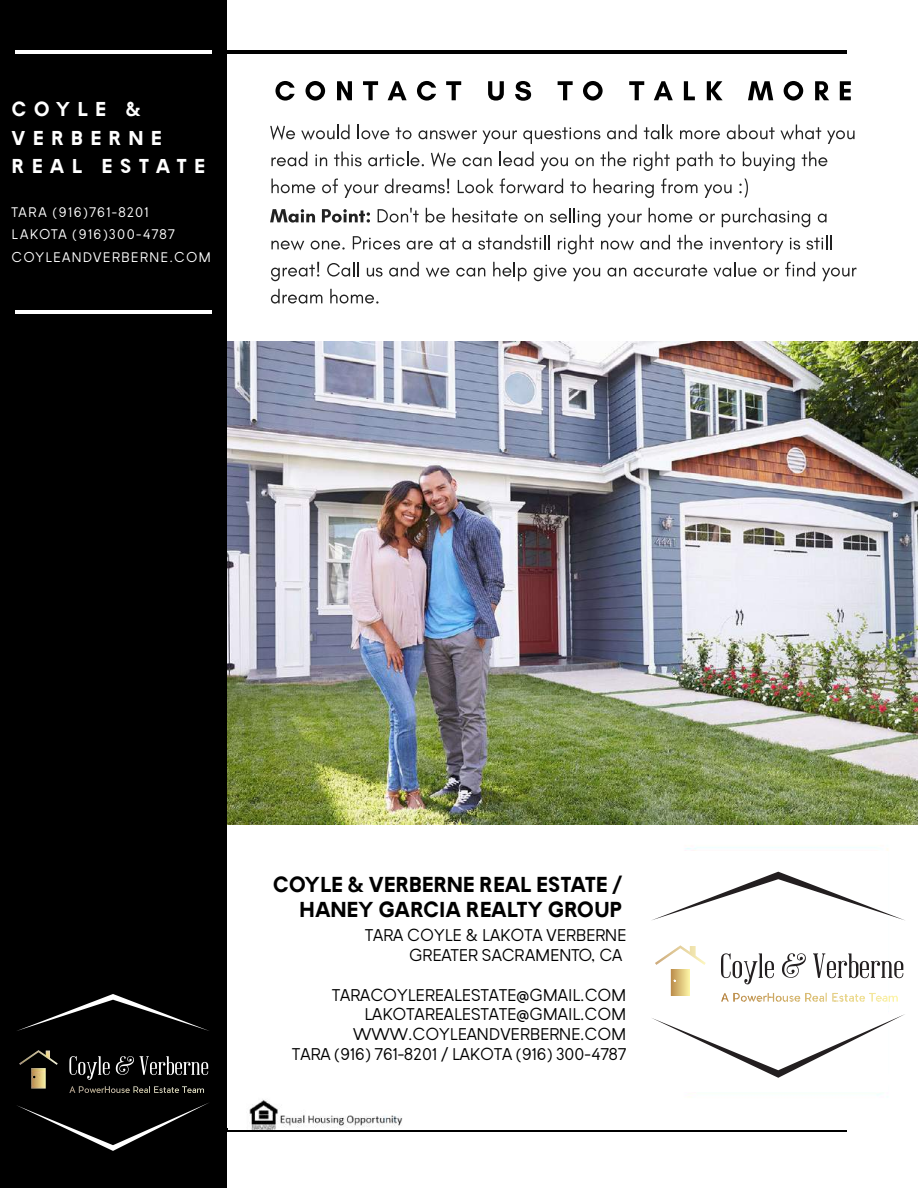
<style>
.page{position:relative;width:918px;height:1188px;background:#fff}
.page>*{position:absolute;margin:0;border:0;box-sizing:border-box;transform-origin:0 0}
.t1{font:900 21px/25.2px "TG Neuramatica";color:#000;text-align:right}
.t2{font:900 19.5px/28.5px "TG Neuramatica";letter-spacing:.38em;color:#fff}
.t3{font:16.5px/19.8px "TG Neuramatica";color:#000;text-align:right}
.t4{font:13.5px/22.5px "TG Neuramatica";letter-spacing:.1em;color:#fff}
</style>
<div class="page">
<hr style="left:95px;top:50px;width:752px;height:4px;background:#000">
<hr style="left:95px;top:1128px;width:752px;height:3px;background:#000">
<div style="left:0;top:0;width:226px;height:1188px;background:#000"></div>
<hr style="left:15px;top:310px;width:197px;height:4px;background:#fff">
<hr style="left:15px;top:50px;width:197px;height:4px;background:#fff">
<svg style="left:275px;top:81px;width:20px;height:20px"></svg>
<svg style="left:306px;top:81px;width:19px;height:20px"></svg>
<svg style="left:337px;top:81px;width:15px;height:19px"></svg>
<svg style="left:363px;top:81px;width:15px;height:19px"></svg>
<svg style="left:388px;top:81px;width:19px;height:19px"></svg>
<svg style="left:417px;top:81px;width:19px;height:20px"></svg>
<svg style="left:446px;top:81px;width:15px;height:19px"></svg>
<svg style="left:488px;top:81px;width:16px;height:20px"></svg>
<svg style="left:515px;top:81px;width:16px;height:20px"></svg>
<svg style="left:558px;top:81px;width:15px;height:19px"></svg>
<svg style="left:583px;top:81px;width:20px;height:20px"></svg>
<svg style="left:629px;top:81px;width:15px;height:19px"></svg>
<svg style="left:654px;top:81px;width:19px;height:19px"></svg>
<svg style="left:684px;top:81px;width:11px;height:19px"></svg>
<svg style="left:707px;top:81px;width:16px;height:19px"></svg>
<svg style="left:748px;top:81px;width:25px;height:19px"></svg>
<svg style="left:784px;top:81px;width:19px;height:20px"></svg>
<svg style="left:815px;top:81px;width:14px;height:19px"></svg>
<svg style="left:840px;top:81px;width:11px;height:19px"></svg>
<svg style="left:270px;top:209px;width:45px;height:14px"></svg>
<svg style="left:322px;top:209px;width:48px;height:14px"></svg>
<svg style="left:378px;top:208px;width:41px;height:15px"></svg>
<svg style="left:426px;top:208px;width:19px;height:15px"></svg>
<svg style="left:453px;top:208px;width:65px;height:15px"></svg>
<svg style="left:524px;top:214px;width:19px;height:9px"></svg>
<svg style="left:550px;top:208px;width:50px;height:19px"></svg>
<svg style="left:607px;top:214px;width:35px;height:13px"></svg>
<svg style="left:649px;top:208px;width:43px;height:15px"></svg>
<svg style="left:699px;top:214px;width:16px;height:9px"></svg>
<svg style="left:722px;top:208px;width:88px;height:19px"></svg>
<svg style="left:818px;top:214px;width:9px;height:9px"></svg>
<svg style="left:271px;top:240px;width:33px;height:10px"></svg>
<svg style="left:311px;top:241px;width:34px;height:9px"></svg>
<svg style="left:353px;top:236px;width:47px;height:14px"></svg>
<svg style="left:407px;top:241px;width:26px;height:9px"></svg>
<svg style="left:440px;top:237px;width:16px;height:13px"></svg>
<svg style="left:462px;top:241px;width:9px;height:9px"></svg>
<svg style="left:478px;top:235px;width:72px;height:15px"></svg>
<svg style="left:558px;top:235px;width:36px;height:19px"></svg>
<svg style="left:601px;top:240px;width:33px;height:10px"></svg>
<svg style="left:640px;top:235px;width:30px;height:15px"></svg>
<svg style="left:677px;top:235px;width:26px;height:15px"></svg>
<svg style="left:710px;top:237px;width:73px;height:17px"></svg>
<svg style="left:790px;top:238px;width:10px;height:12px"></svg>
<svg style="left:806px;top:235px;width:26px;height:15px"></svg>
<svg style="left:271px;top:262px;width:48px;height:19px"></svg>
<svg style="left:327px;top:262px;width:32px;height:15px"></svg>
<svg style="left:367px;top:268px;width:16px;height:9px"></svg>
<svg style="left:389px;top:262px;width:30px;height:15px"></svg>
<svg style="left:426px;top:267px;width:23px;height:10px"></svg>
<svg style="left:456px;top:268px;width:29px;height:9px"></svg>
<svg style="left:493px;top:262px;width:34px;height:19px"></svg>
<svg style="left:534px;top:265px;width:33px;height:16px"></svg>
<svg style="left:573px;top:268px;width:27px;height:13px"></svg>
<svg style="left:607px;top:268px;width:19px;height:9px"></svg>
<svg style="left:634px;top:264px;width:73px;height:13px"></svg>
<svg style="left:713px;top:262px;width:44px;height:15px"></svg>
<svg style="left:763px;top:268px;width:16px;height:9px"></svg>
<svg style="left:785px;top:262px;width:30px;height:15px"></svg>
<svg style="left:822px;top:268px;width:34px;height:13px"></svg>
<svg style="left:271px;top:289px;width:51px;height:15px"></svg>
<svg style="left:330px;top:289px;width:49px;height:15px"></svg>
<svg style="left:270px;top:125px;width:25px;height:15px"></svg>
<svg style="left:301px;top:125px;width:49px;height:15px"></svg>
<svg style="left:358px;top:125px;width:31px;height:15px"></svg>
<svg style="left:396px;top:127px;width:15px;height:12px"></svg>
<svg style="left:418px;top:130px;width:99px;height:14px"></svg>
<svg style="left:523px;top:127px;width:77px;height:17px"></svg>
<svg style="left:607px;top:125px;width:30px;height:14px"></svg>
<svg style="left:644px;top:125px;width:29px;height:14px"></svg>
<svg style="left:680px;top:130px;width:40px;height:9px"></svg>
<svg style="left:727px;top:125px;width:94px;height:15px"></svg>
<svg style="left:827px;top:130px;width:28px;height:14px"></svg>
<svg style="left:271px;top:152px;width:36px;height:14px"></svg>
<svg style="left:315px;top:154px;width:12px;height:12px"></svg>
<svg style="left:334px;top:152px;width:28px;height:14px"></svg>
<svg style="left:368px;top:152px;width:56px;height:14px"></svg>
<svg style="left:431px;top:152px;width:25px;height:15px"></svg>
<svg style="left:463px;top:157px;width:29px;height:9px"></svg>
<svg style="left:499px;top:152px;width:35px;height:14px"></svg>
<svg style="left:540px;top:157px;width:28px;height:14px"></svg>
<svg style="left:575px;top:157px;width:19px;height:9px"></svg>
<svg style="left:601px;top:152px;width:25px;height:14px"></svg>
<svg style="left:634px;top:152px;width:36px;height:19px"></svg>
<svg style="left:677px;top:152px;width:36px;height:19px"></svg>
<svg style="left:719px;top:154px;width:16px;height:12px"></svg>
<svg style="left:743px;top:152px;width:52px;height:19px"></svg>
<svg style="left:802px;top:152px;width:25px;height:14px"></svg>
<svg style="left:271px;top:179px;width:44px;height:14px"></svg>
<svg style="left:322px;top:179px;width:16px;height:14px"></svg>
<svg style="left:344px;top:184px;width:34px;height:14px"></svg>
<svg style="left:385px;top:179px;width:64px;height:14px"></svg>
<svg style="left:458px;top:179px;width:36px;height:14px"></svg>
<svg style="left:500px;top:179px;width:63px;height:15px"></svg>
<svg style="left:570px;top:181px;width:16px;height:12px"></svg>
<svg style="left:594px;top:179px;width:60px;height:19px"></svg>
<svg style="left:661px;top:179px;width:36px;height:14px"></svg>
<svg style="left:704px;top:184px;width:28px;height:14px"></svg>
<svg style="left:739px;top:179px;width:9px;height:18px"></svg>
<img style="left:228px;top:847px;width:660px;height:282px">
<div style="left:248px;top:850px;width:421px;height:242px;background:#fff"></div>
<div style="left:670px;top:851px;width:218px;height:241px;background:#fff"></div>
<img style="left:227px;top:342px;width:691px;height:482px">
<img style="left:17px;top:994px;width:192px;height:157px">
<svg style="left:652px;top:872px;width:253px;height:206px"></svg>
<svg style="left:655px;top:945px;width:51px;height:51px"></svg>
<svg style="left:721px;top:953px;width:182px;height:31px"></svg>
<svg style="left:721px;top:993px;width:177px;height:9px"></svg>
<p class="t2" style="left:11px;top:95px;width:195px">COYLE &amp;<br>VERBERNE<br>REAL ESTATE</p>
<p class="t4" style="left:11px;top:201px;width:201px">TARA (916)761-8201<br>LAKOTA (916)300-4787<br>COYLEANDVERBERNE.COM</p>
<p class="t1" style="left:273px;top:872px;width:351px">COYLE &amp; VERBERNE REAL ESTATE /<br>HANEY GARCIA REALTY GROUP</p>
<p class="t3" style="left:365px;top:926px;width:263px">TARA COYLE &amp; LAKOTA VERBERNE<br>GREATER SACRAMENTO, CA</p>
<p class="t3" style="left:292px;top:985px;width:336px">TARACOYLEREALESTATE@GMAIL.COM LAKOTAREALESTATE@GMAIL.COM WWW.COYLEANDVERBERNE.COM<br>TARA (916) 761-8201 / LAKOTA (916) 300-4787</p>
</div>
